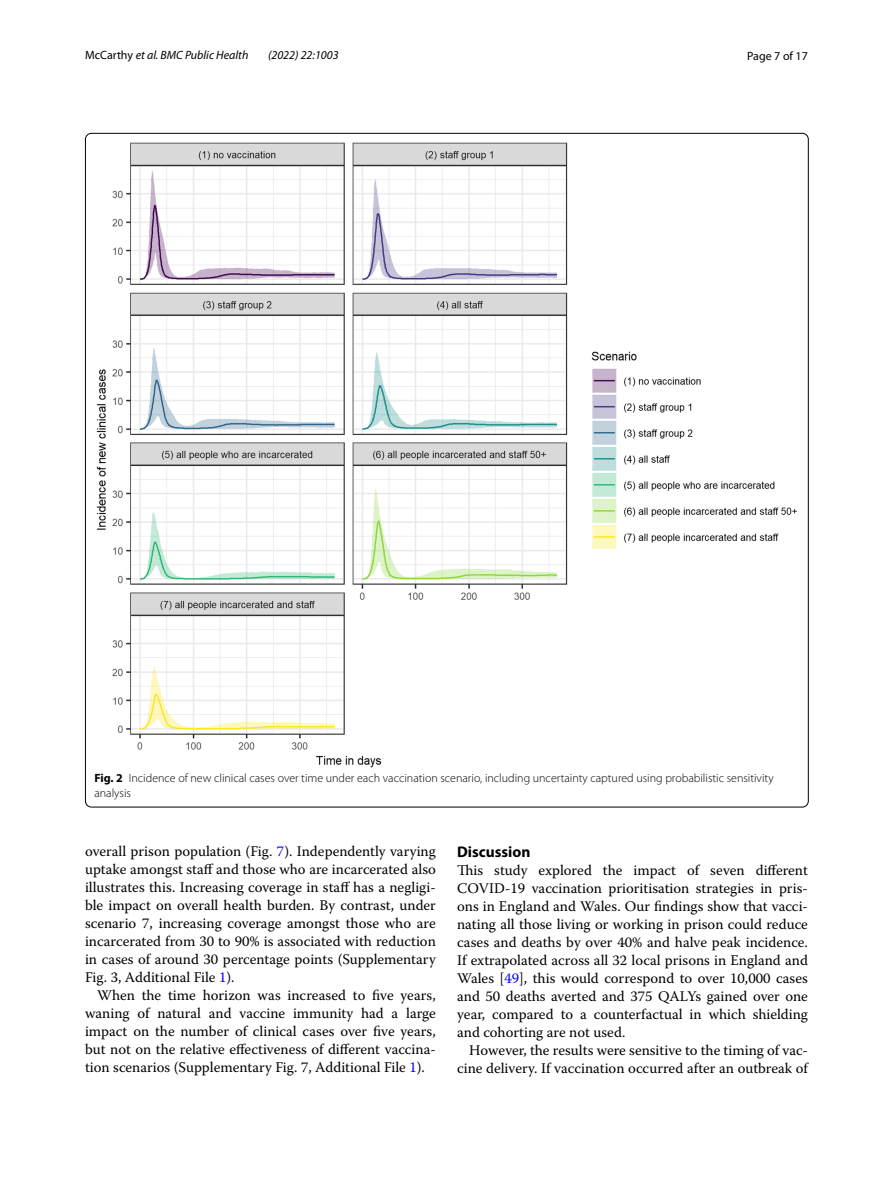
<style>
.page{position:relative;width:893px;height:1187px;background:#fff}
.page>*{position:absolute;margin:0;border:0;box-sizing:border-box;transform-origin:0 0}
.t1{font:700 15.45px "Myriad Pro";color:#000}
.t2{font:14.7px/18px "Warnock Pro";color:#000;text-align:justify}
.t3{font:300 12px/15px "Myriad Pro";color:#000}
.t4{font:italic 12px "Myriad Pro";color:#000}
.t5{font:12px "Myriad Pro";color:#000}
.s1{font-style:normal}
.s2{font-weight:700}
.s3{color:#00f}
</style>
<div class="page">
<img style="left:97px;top:142px;width:700px;height:625px">
<p class="t4" style="left:85px;top:48px;width:165px"><span class="s1">McCarthy</span> et al. BMC Public Health</p>
<p class="t4" style="left:268px;top:48px;width:72px">(2022) 22:1003</p>
<p class="t5" style="left:747px;top:48px;width:62px">Page 7 of 17</p>
<p class="t3" style="left:94px;top:771px;width:681px"><span class="s2">Fig. 2</span> Incidence of new clinical cases over time under each vaccination scenario, including uncertainty captured using probabilistic sensitivity analysis</p>
<p class="t2" style="left:85px;top:841px;width:352px">overall prison population (Fig. <span class="s3">7</span>). Independently varying uptake amongst staff and those who are incarcerated also illustrates this. Increasing coverage in staff has a negligi&shy;ble impact on overall health burden. By contrast, under scenario 7, increasing coverage amongst those who are incarcerated from 30 to 90% is associated with reduction in cases of around 30 percentage points (Supplementary Fig. 3, Additional File <span class="s3">1</span>).</p>
<p class="t2" style="left:85px;top:985px;width:352px;text-indent:12px">When the time horizon was increased to five years, waning of natural and vaccine immunity had a large impact on the number of clinical cases over five years, but not on the relative effectiveness of different vaccina&shy;tion scenarios (Supplementary Fig. 7, Additional File <span class="s3">1</span>).</p>
<p class="t1" style="left:457px;top:841px;width:75px">Discussion</p>
<p class="t2" style="left:457px;top:860px;width:352px">This study explored the impact of seven different COVID-19 vaccination prioritisation strategies in pris&shy;ons in England and Wales. Our findings show that vacci&shy;nating all those living or working in prison could reduce cases and deaths by over 40% and halve peak incidence.<br>If extrapolated across all 32 local prisons in England and Wales [<span class="s3">49</span>], this would correspond to over 10,000 cases and 50 deaths averted and 375 QALYs gained over one year, compared to a counterfactual in which shielding and cohorting are not used.</p>
<p class="t2" style="left:457px;top:1040px;width:352px;text-align:right">However, the results were sensitive to the timing of vac&shy;cine delivery. If vaccination occurred after an outbreak of</p>
</div>
